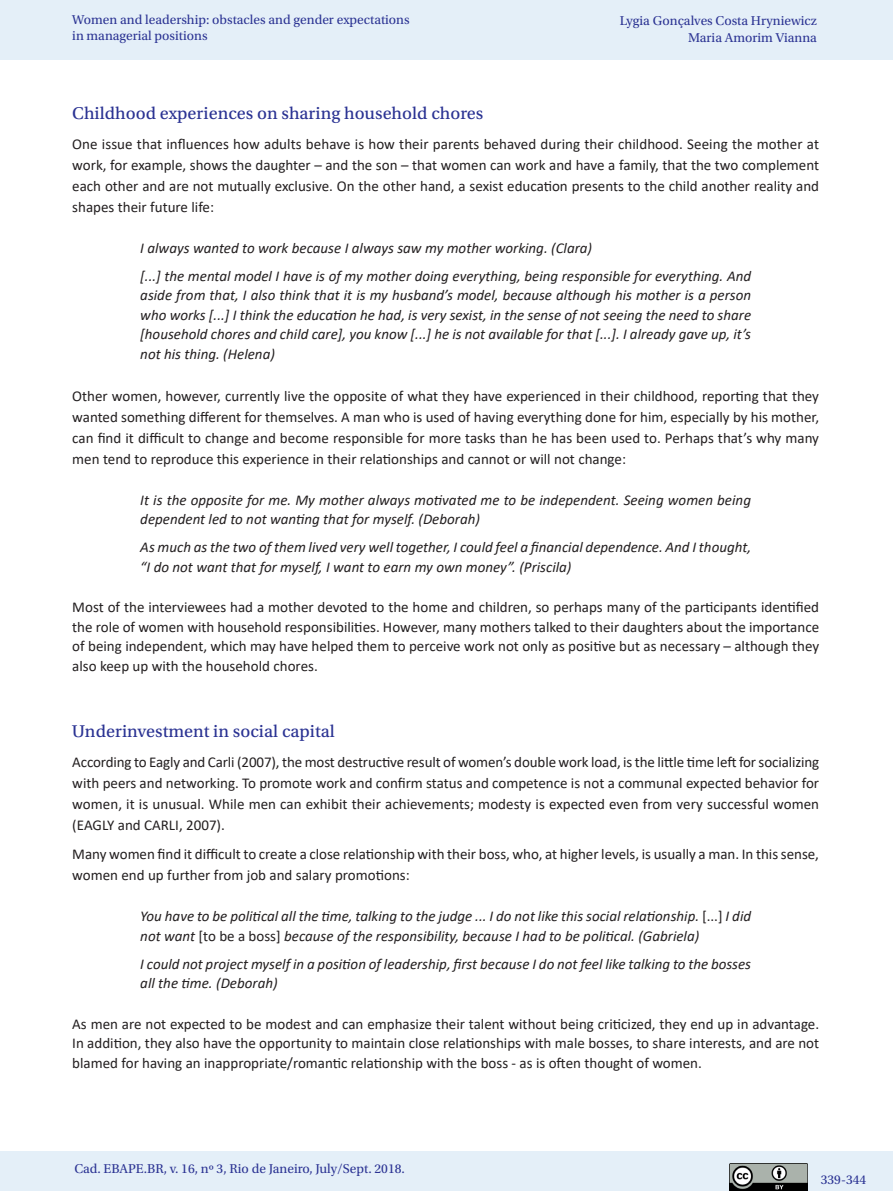
<style>
.page{position:relative;width:893px;height:1191px;background:#fff}
.page>*{position:absolute;margin:0;border:0;box-sizing:border-box;transform-origin:0 0}
._07_2_sub2{font:18px "Utopia Std Capt";color:#2b3393}
._06_0_texto{font:15px/21px "Calibri";color:#231f20;text-align:justify}
._06_2_citação{font:italic 15px/19.5px "Calibri";color:#231f20}
.t1{font:13.5px/16.5px "Utopia Std";color:#2b3393}
.s1{font-style:normal}
</style>
<div class="page">
<div style="left:0;top:1151px;width:893px;height:40px;background:#e4eff8"></div>
<img style="left:730px;top:1163px;width:77px;height:27px">
<div style="left:0;top:0;width:893px;height:60px;background:#e4eff8"></div>
<p class="t1" style="left:72px;top:11px;width:339px">Women and leadership: obstacles and gender expectations in managerial positions</p>
<p class="t1" style="left:620px;top:13px;width:199px;text-align:right">Lygia Gonçalves Costa Hryniewicz<br>Maria Amorim Vianna</p>
<p class="_07_2_sub2" style="left:72px;top:104px;width:413px">Childhood experiences on sharing household chores</p>
<p class="_06_0_texto" style="left:72px;top:133px;width:748px">One issue that influences how adults behave is how their parents behaved during their childhood. Seeing the mother at work, for example, shows the daughter – and the son – that women can work and have a family, that the two complement each other and are not mutually exclusive. On the other hand, a sexist education presents to the child another reality and shapes their future life:</p>
<p class="_06_2_citação" style="left:140px;top:237px;width:453px">I always wanted to work because I always saw my mother working. (Clara)</p>
<p class="_06_2_citação" style="left:140px;top:265px;width:612px;text-align:justify">[...] the mental model I have is of my mother doing everything, being responsible for everything. And aside from that, I also think that it is my husband’s model, because although his mother is a person who works [...] I think the education he had, is very sexist, in the sense of not seeing the need to share [household chores and child care], you know [...] he is not available for that [...]. I already gave up, it’s not his thing. (Helena)</p>
<p class="_06_0_texto" style="left:72px;top:385px;width:748px">Other women, however, currently live the opposite of what they have experienced in their childhood, reporting that they wanted something different for themselves. A man who is used of having everything done for him, especially by his mother, can find it difficult to change and become responsible for more tasks than he has been used to. Perhaps that’s why many men tend to reproduce this experience in their relationships and cannot or will not change:</p>
<p class="_06_2_citação" style="left:140px;top:489px;width:612px">It is the opposite for me. My mother always motivated me to be independent. Seeing women being dependent led to not wanting that for myself. (Deborah)</p>
<p class="_06_2_citação" style="left:140px;top:537px;width:612px">As much as the two of them lived very well together, I could feel a financial dependence. And I thought, “I do not want that for myself, I want to earn my own money”. (Priscila)</p>
<p class="_06_0_texto" style="left:72px;top:597px;width:748px;line-height:19.5px">Most of the interviewees had a mother devoted to the home and children, so perhaps many of the participants identified the role of women with household responsibilities. However, many mothers talked to their daughters about the importance of being independent, which may have helped them to perceive work not only as positive but as necessary – although they also keep up with the household chores.</p>
<p class="_07_2_sub2" style="left:72px;top:721px;width:264px">Underinvestment in social capital</p>
<p class="_06_0_texto" style="left:72px;top:751px;width:748px">According to Eagly and Carli (2007), the most destructive result of women’s double work load, is the little time left for socializing with peers and networking. To promote work and confirm status and competence is not a communal expected behavior for women, it is unusual. While men can exhibit their achievements; modesty is expected even from very successful women (EAGLY and CARLI, 2007).</p>
<p class="_06_0_texto" style="left:72px;top:843px;width:748px">Many women find it difficult to create a close relationship with their boss, who, at higher levels, is usually a man. In this sense, women end up further from job and salary promotions:</p>
<p class="_06_2_citação" style="left:140px;top:905px;width:612px">You have to be political all the time, talking to the judge ... I do not like this social relationship. <span class="s1">[...]</span> I did not want <span class="s1">[to be a boss]</span> because of the responsibility, because I had to be political. (Gabriela)</p>
<p class="_06_2_citação" style="left:140px;top:953px;width:612px">I could not project myself in a position of leadership, first because I do not feel like talking to the bosses all the time. (Deborah)</p>
<p class="_06_0_texto" style="left:72px;top:1013px;width:748px;line-height:19.5px">As men are not expected to be modest and can emphasize their talent without being criticized, they end up in advantage.<br>In addition, they also have the opportunity to maintain close relationships with male bosses, to share interests, and are not blamed for having an inappropriate/romantic relationship with the boss - as is often thought of women.</p>
<p class="t1" style="left:74px;top:1160px;width:332px">Cad. EBAPE.BR, v. 16, nº 3, Rio de Janeiro, July/Sept. 2018.</p>
<p class="t1" style="left:821px;top:1171px;width:47px">339-344</p>
</div>
